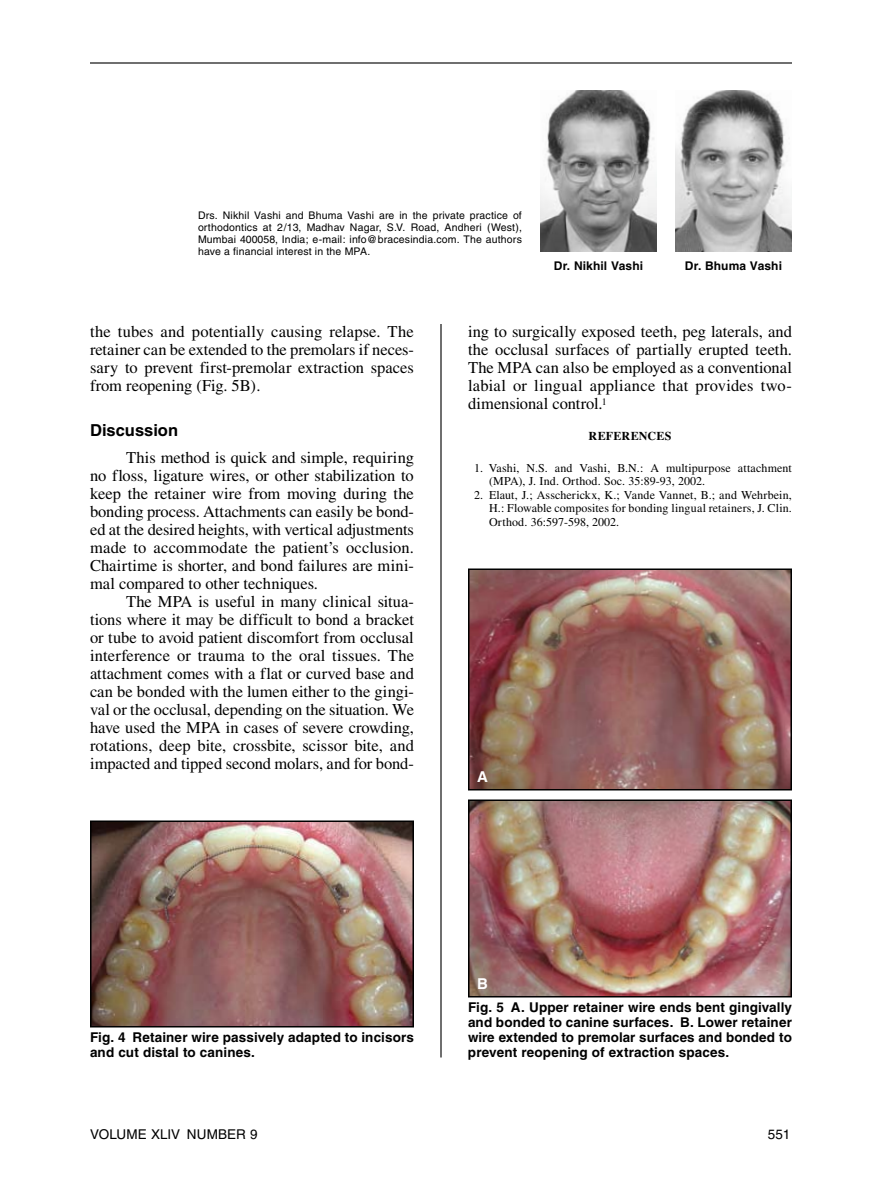
<style>
.page{position:relative;width:882px;height:1179px;background:#fff}
.page>*{position:absolute;margin:0;border:0;box-sizing:border-box;transform-origin:0 0}
.t1{font:16.5px/18px "Times";color:#000;text-align:justify}
.t2{font:700 16.5px "Helvetica";color:#000}
.t3{font:700 15px "Helvetica";color:#fff}
.t4{font:700 13.5px/15px "Helvetica";letter-spacing:.01em;color:#000}
.t5{font:13.5px "Helvetica";letter-spacing:.005em;color:#000}
.t6{font:12px/13.5px "Times";letter-spacing:.01em;color:#000}
.t7{font:700 12px "Helvetica";letter-spacing:.01em;color:#000}
.t8{font:700 12px "Times";letter-spacing:.015em;color:#000}
.t9{font:10.5px/12px "Helvetica";letter-spacing:.015em;color:#000;text-align:justify}
</style>
<div class="page">
<hr style="left:90px;top:62px;width:702px;height:2px;background:#000">
<img style="left:675px;top:90px;width:117px;height:162px">
<img style="left:540px;top:90px;width:117px;height:162px">
<img style="left:471px;top:571px;width:318px;height:216px">
<div style="left:468px;top:568px;width:324px;height:222px;border:2px solid #000"></div>
<img style="left:471px;top:803px;width:318px;height:192px">
<div style="left:468px;top:800px;width:324px;height:198px;border:2px solid #000"></div>
<img style="left:93px;top:823px;width:318px;height:202px">
<div style="left:90px;top:820px;width:324px;height:208px;border:2px solid #000"></div>
<hr style="left:440px;top:324px;width:2px;height:734px;background:#000">
<p class="t9" style="left:198px;top:209px;width:325px">Drs. Nikhil Vashi and Bhuma Vashi are in the private practice of orthodontics at 2/13, Madhav Nagar, S.V. Road, Andheri (West), Mumbai 400058, India; e-mail: info@bracesindia.com. The authors have a financial interest in the MPA.</p>
<p class="t7" style="left:554px;top:259px;width:91px">Dr. Nikhil Vashi</p>
<p class="t7" style="left:685px;top:259px;width:99px">Dr. Bhuma Vashi</p>
<p class="t1" style="left:90px;top:322px;width:325px">the tubes and potentially causing relapse. The retainer can be extended to the premolars if neces&shy;sary to prevent first-premolar extraction spaces from reopening (Fig. 5B).</p>
<p class="t2" style="left:90px;top:420px;width:90px">Discussion</p>
<p class="t1" style="left:90px;top:448px;width:326px;text-indent:36px">This method is quick and simple, requiring no floss, ligature wires, or other stabilization to keep the retainer wire from moving during the bonding process. Attachments can easily be bond&shy;ed at the desired heights, with vertical adjustments made to accommodate the patient’s occlusion.<br>Chairtime is shorter, and bond failures are mini&shy;mal compared to other techniques.</p>
<p class="t1" style="left:90px;top:592px;width:326px;text-indent:36px">The MPA is useful in many clinical situa&shy;tions where it may be difficult to bond a bracket or tube to avoid patient discomfort from occlusal interference or trauma to the oral tissues. The attachment comes with a flat or curved base and can be bonded with the lumen either to the gingi&shy;val or the occlusal, depending on the situation. We have used the MPA in cases of severe crowding, rotations, deep bite, crossbite, scissor bite, and impacted and tipped second molars, and for bond-</p>
<p class="t1" style="left:468px;top:322px;width:326px">ing to surgically exposed teeth, peg laterals, and the occlusal surfaces of partially erupted teeth.<br>The MPA can also be employed as a conventional labial or lingual appliance that provides two&shy;dimensional control.<sup>1</sup></p>
<p class="t8" style="left:589px;top:429px;width:84px">REFERENCES</p>
<p class="t6" style="left:489px;top:461px;width:304px;text-indent:-15px">1. Vashi, N.S. and Vashi, B.N.: A multipurpose attachment (MPA), J. Ind. Orthod. Soc. 35:89-93, 2002.</p>
<p class="t6" style="left:489px;top:488px;width:304px;text-align:justify;text-indent:-15px">2. Elaut, J.; Asscherickx, K.; Vande Vannet, B.; and Wehrbein, H.: Flowable composites for bonding lingual retainers, J. Clin.<br>Orthod. 36:597-598, 2002.</p>
<p class="t3" style="left:477px;top:767px;width:12px">A</p>
<p class="t4" style="left:90px;top:1030px;width:325px">Fig. 4 Retainer wire passively adapted to incisors and cut distal to canines.</p>
<p class="t3" style="left:477px;top:974px;width:12px">B</p>
<p class="t4" style="left:468px;top:1000px;width:326px;text-align:justify">Fig. 5 A. Upper retainer wire ends bent gingivally and bonded to canine surfaces. B. Lower retainer wire extended to premolar surfaces and bonded to prevent reopening of extraction spaces.</p>
<p class="t5" style="left:90px;top:1126px;width:169px">VOLUME XLIV NUMBER 9</p>
<p class="t5" style="left:768px;top:1126px;width:24px">551</p>
</div>
